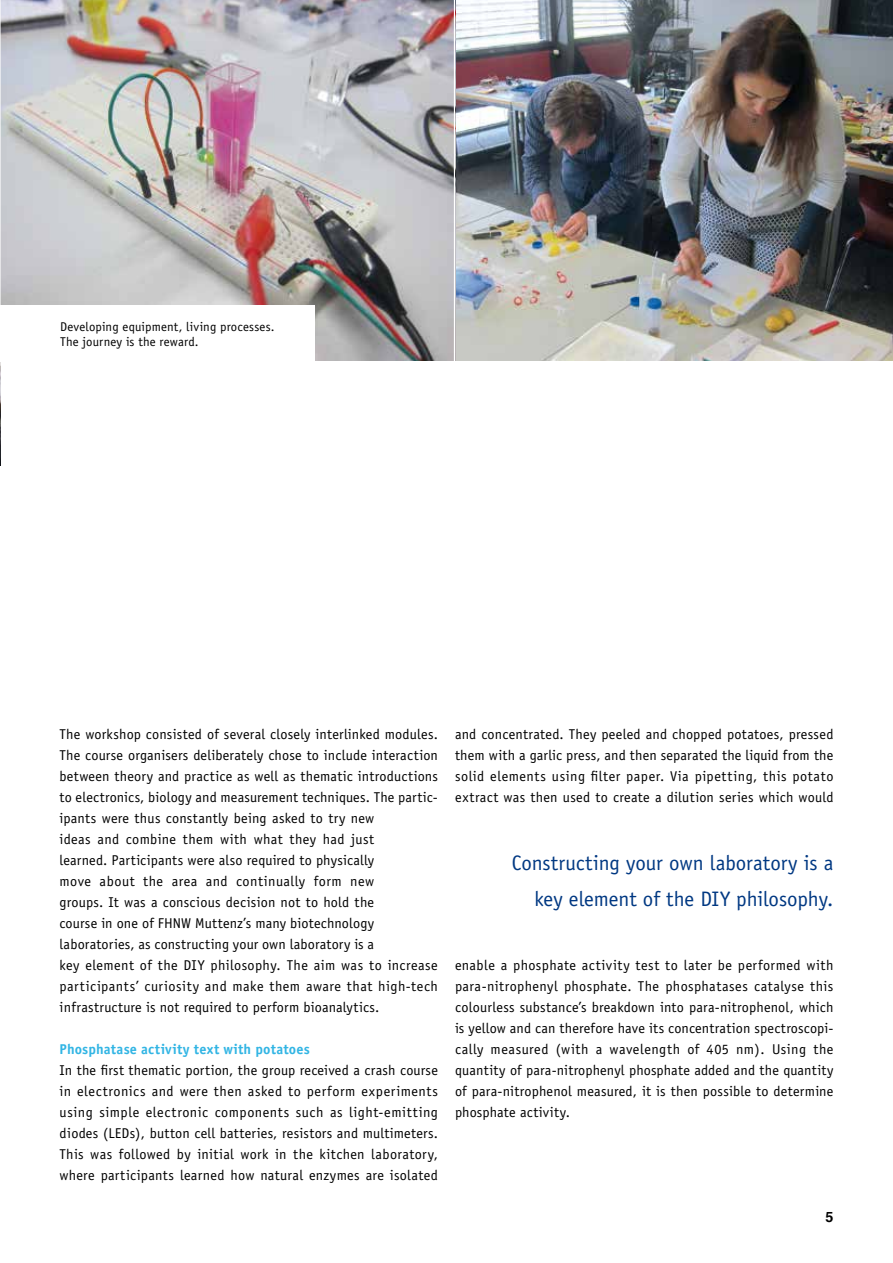
<style>
.page{position:relative;width:893px;height:1263px;background:#fff}
.page>*{position:absolute;margin:0;border:0;box-sizing:border-box;transform-origin:0 0}
.t1{font:21px/35.5px "Officina Sans";letter-spacing:-.005em;color:#003882;text-align:right}
.t2{font:14.25px/21px "Officina Sans";letter-spacing:.015em;color:#000;text-align:justify}
.t3{font:700 14.25px "Officina Sans";letter-spacing:.01em;color:#32b5e4}
.t4{font:700 14.25px "Helvetica";color:#000}
.t5{font:12.75px/15.3px "Officina Sans";letter-spacing:.015em;color:#000}
</style>
<div class="page">
<img style="left:455px;top:0;width:438px;height:361px">
<img style="left:0;top:366px;width:1px;height:100px">
<img style="left:1px;top:0;width:453px;height:361px">
<div style="left:1px;top:305px;width:314px;height:57px;background:#fff"></div>
<p class="t5" style="left:60px;top:319px;width:216px">Developing equipment, living processes.<br>The journey is the reward.</p>
<p class="t2" style="left:60px;top:723px;width:380px;text-align:left">The workshop consisted of several closely interlinked modules.<br>The course organisers deliberately chose to include interaction between theory and practice as well as thematic introductions to electronics, biology and measurement techniques. The partic&shy;ipants were thus constantly being asked to try new<br>ideas and combine them with what they had just<br>learned. Participants were also required to physically<br>move about the area and continually form new<br>groups. It was a conscious decision not to hold the<br>course in one of FHNW Muttenz’s many biotechnology laboratories, as constructing your own laboratory is a<br>key element of the DIY philosophy. The aim was to increase participants’ curiosity and make them aware that high-tech infrastructure is not required to perform bioanalytics.</p>
<p class="t3" style="left:60px;top:1040px;width:252px">Phosphatase activity text with potatoes</p>
<p class="t2" style="left:60px;top:1059px;width:380px">In the first thematic portion, the group received a crash course in electronics and were then asked to perform experiments using simple electronic components such as light-emitting diodes (LEDs), button cell batteries, resistors and multimeters.<br>This was followed by initial work in the kitchen laboratory, where participants learned how natural enzymes are isolated</p>
<p class="t2" style="left:455px;top:723px;width:380px">and concentrated. They peeled and chopped potatoes, pressed them with a garlic press, and then separated the liquid from the solid elements using filter paper. Via pipetting, this potato extract was then used to create a dilution series which would</p>
<h1 class="t1" style="left:512px;top:845px;width:323px">Constructing your own laboratory is a key element of the DIY philosophy.</h1>
<p class="t2" style="left:455px;top:954px;width:380px">enable a phosphate activity test to later be performed with para-nitrophenyl phosphate. The phosphatases catalyse this colourless substance’s breakdown into para-nitrophenol, which is yellow and can therefore have its concentration spectroscopi&shy;cally measured (with a wavelength of 405 nm). Using the quantity of para-nitrophenyl phosphate added and the quantity of para-nitrophenol measured, it is then possible to determine phosphate activity.</p>
<p class="t4" style="left:825px;top:1205px;width:9px">5</p>
</div>
